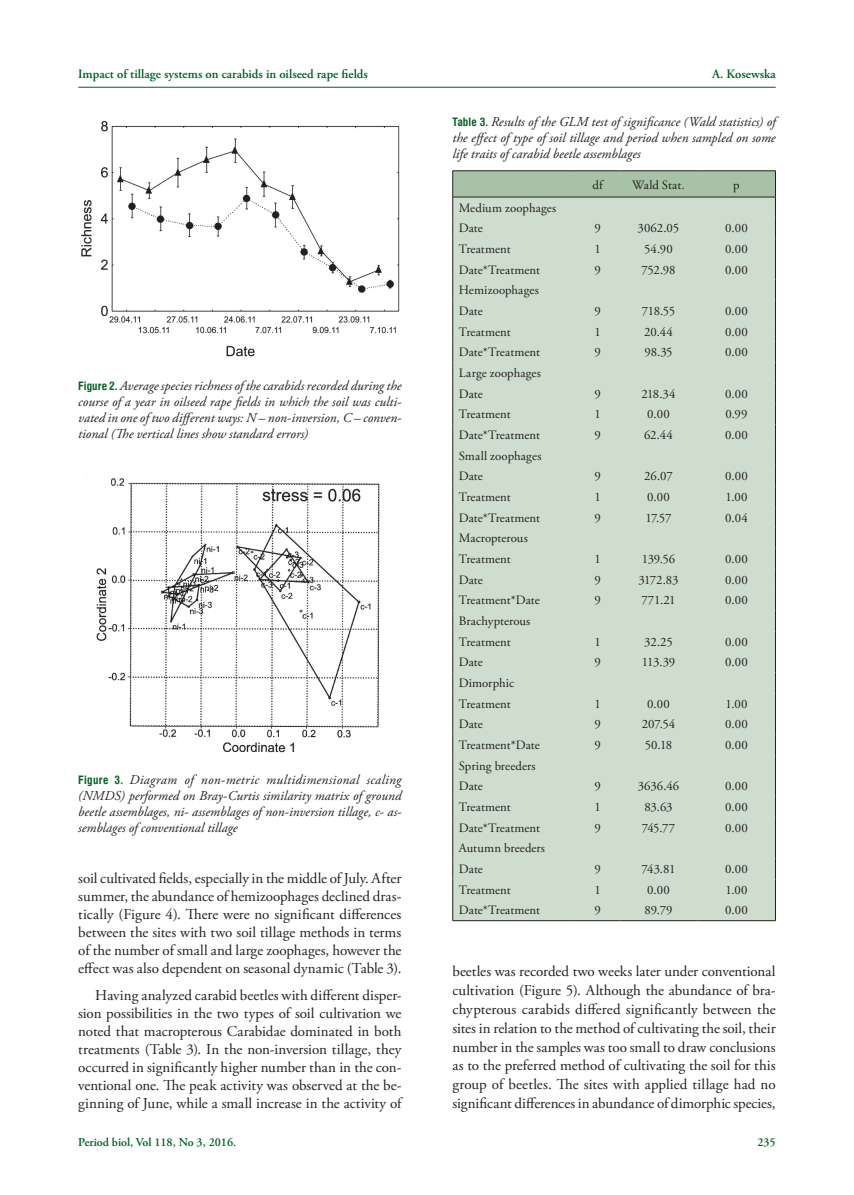
<style>
.page{position:relative;width:854px;height:1195px;background:#fff}
.page>*{position:absolute;margin:0;border:0;box-sizing:border-box;transform-origin:0 0}
.t1{font:15px/18px "Adobe Garamond Pro";color:#231f20;text-align:justify}
.t2{font:italic 13.5px/15.9px "Adobe Garamond Pro";letter-spacing:.005em;color:#231f20;text-align:justify}
.t3{font:12.75px/20.7px "Adobe Garamond Pro";color:#231f20}
.t4{font:600 12.75px "Adobe Garamond Pro";color:#006224}
.t5{font:600 12px "Adobe Garamond Pro";color:#006224}
.s1{font-family:"Swiss 721 BT";font-weight:700;font-style:normal;font-stretch:condensed;font-size:11.25px;color:#006224}
</style>
<div class="page">
<hr style="left:78px;top:87px;width:698px;height:1px;background:#006224">
<hr style="left:452px;top:170px;width:124px;height:1px;background:#231f20">
<hr style="left:576px;top:170px;width:43px;height:1px;background:#231f20">
<hr style="left:619px;top:170px;width:78px;height:1px;background:#231f20">
<hr style="left:697px;top:170px;width:79px;height:1px;background:#231f20">
<svg style="left:452px;top:171px;width:324px;height:749px;background:#c7d6c7"></svg>
<hr style="left:452px;top:920px;width:124px;height:1px;background:#231f20">
<hr style="left:576px;top:920px;width:43px;height:1px;background:#231f20">
<hr style="left:619px;top:920px;width:78px;height:1px;background:#231f20">
<hr style="left:697px;top:920px;width:79px;height:1px;background:#231f20">
<img style="left:81px;top:120px;width:319px;height:237px">
<img style="left:96px;top:478px;width:284px;height:275px">
<p class="t4" style="left:78px;top:67px;width:291px">Impact of tillage systems on carabids in oilseed rape fields</p>
<p class="t4" style="left:712px;top:67px;width:65px">A. Kosewska</p>
<p class="t2" style="left:452px;top:114px;width:325px"><span class="s1">Table 3.</span> Results of the GLM test of significance (Wald statistics) of the effect of type of soil tillage and period when sampled on some life traits of carabid beetle assemblages</p>
<p class="t3" style="left:592px;top:174px;width:12px">df</p>
<p class="t3" style="left:632px;top:174px;width:54px">Wald Stat.</p>
<p class="t3" style="left:733px;top:174px;width:8px">p</p>
<p class="t3" style="left:459px;top:198px;width:99px">Medium zoophages<br>Date</p>
<p class="t3" style="left:594px;top:218px;width:8px">9</p>
<p class="t3" style="left:637px;top:218px;width:43px">3062.05</p>
<p class="t3" style="left:725px;top:218px;width:24px">0.00</p>
<p class="t2" style="left:78px;top:378px;width:325px"><span class="s1">Figure 2.</span> Average species richness of the carabids recorded during the course of a year in oilseed rape fields in which the soil was culti&shy;vated in one of two different ways: N – non-inversion, C – conven&shy;tional (The vertical lines show standard errors)</p>
<p class="t2" style="left:78px;top:771px;width:325px"><span class="s1">Figure 3.</span> Diagram of non-metric multidimensional scaling (NMDS) performed on Bray-Curtis similarity matrix of ground beetle assemblages, ni- assemblages of non-inversion tillage, c- as&shy;semblages of conventional tillage</p>
<p class="t1" style="left:78px;top:869px;width:325px">soil cultivated fields, especially in the middle of July. After summer, the abundance of hemizoophages declined dras&shy;tically (Figure 4). There were no significant differences between the sites with two soil tillage methods in terms of the number of small and large zoophages, however the effect was also dependent on seasonal dynamic (Table 3).</p>
<p class="t1" style="left:78px;top:986px;width:325px;text-indent:17px">Having analyzed carabid beetles with different disper&shy;sion possibilities in the two types of soil cultivation we noted that macropterous Carabidae dominated in both treatments (Table 3). In the non-inversion tillage, they occurred in significantly higher number than in the con&shy;ventional one. The peak activity was observed at the be&shy;ginning of June, while a small increase in the activity of</p>
<p class="t3" style="left:459px;top:239px;width:53px">Treatment</p>
<p class="t3" style="left:594px;top:239px;width:8px">1</p>
<p class="t3" style="left:644px;top:239px;width:30px">54.90</p>
<p class="t3" style="left:725px;top:239px;width:24px">0.00</p>
<p class="t3" style="left:459px;top:259px;width:83px">Date*Treatment</p>
<p class="t3" style="left:594px;top:259px;width:8px">9</p>
<p class="t3" style="left:641px;top:259px;width:36px">752.98</p>
<p class="t3" style="left:725px;top:259px;width:24px">0.00</p>
<p class="t3" style="left:459px;top:280px;width:82px">Hemizoophages<br>Date</p>
<p class="t3" style="left:594px;top:301px;width:8px">9</p>
<p class="t3" style="left:642px;top:301px;width:35px">718.55</p>
<p class="t3" style="left:725px;top:301px;width:24px">0.00</p>
<p class="t3" style="left:459px;top:321px;width:53px">Treatment</p>
<p class="t3" style="left:594px;top:321px;width:8px">1</p>
<p class="t3" style="left:644px;top:321px;width:30px">20.44</p>
<p class="t3" style="left:725px;top:321px;width:24px">0.00</p>
<p class="t3" style="left:459px;top:342px;width:83px">Date*Treatment</p>
<p class="t3" style="left:594px;top:342px;width:8px">9</p>
<p class="t3" style="left:644px;top:342px;width:30px">98.35</p>
<p class="t3" style="left:725px;top:342px;width:24px">0.00</p>
<p class="t3" style="left:459px;top:363px;width:84px">Large zoophages<br>Date</p>
<p class="t3" style="left:594px;top:383px;width:8px">9</p>
<p class="t3" style="left:641px;top:383px;width:36px">218.34</p>
<p class="t3" style="left:725px;top:383px;width:24px">0.00</p>
<p class="t3" style="left:459px;top:404px;width:53px">Treatment</p>
<p class="t3" style="left:594px;top:404px;width:8px">1</p>
<p class="t3" style="left:647px;top:404px;width:24px">0.00</p>
<p class="t3" style="left:725px;top:404px;width:23px">0.99</p>
<p class="t3" style="left:459px;top:425px;width:83px">Date*Treatment</p>
<p class="t3" style="left:594px;top:425px;width:8px">9</p>
<p class="t3" style="left:644px;top:425px;width:30px">62.44</p>
<p class="t3" style="left:725px;top:425px;width:24px">0.00</p>
<p class="t3" style="left:459px;top:445px;width:84px">Small zoophages<br>Date</p>
<p class="t3" style="left:594px;top:466px;width:8px">9</p>
<p class="t3" style="left:644px;top:466px;width:30px">26.07</p>
<p class="t3" style="left:725px;top:466px;width:24px">0.00</p>
<p class="t3" style="left:459px;top:487px;width:53px">Treatment</p>
<p class="t3" style="left:594px;top:487px;width:8px">1</p>
<p class="t3" style="left:647px;top:487px;width:24px">0.00</p>
<p class="t3" style="left:725px;top:487px;width:24px">1.00</p>
<p class="t3" style="left:459px;top:507px;width:83px">Date*Treatment</p>
<p class="t3" style="left:594px;top:507px;width:8px">9</p>
<p class="t3" style="left:645px;top:507px;width:27px">17.57</p>
<p class="t3" style="left:725px;top:507px;width:24px">0.04</p>
<p class="t3" style="left:459px;top:528px;width:71px">Macropterous<br>Treatment</p>
<p class="t3" style="left:594px;top:549px;width:8px">1</p>
<p class="t3" style="left:642px;top:549px;width:35px">139.56</p>
<p class="t3" style="left:725px;top:549px;width:24px">0.00</p>
<p class="t3" style="left:459px;top:569px;width:26px">Date</p>
<p class="t3" style="left:594px;top:569px;width:8px">9</p>
<p class="t3" style="left:638px;top:569px;width:42px">3172.83</p>
<p class="t3" style="left:725px;top:569px;width:24px">0.00</p>
<p class="t3" style="left:459px;top:590px;width:83px">Treatment*Date</p>
<p class="t3" style="left:594px;top:590px;width:8px">9</p>
<p class="t3" style="left:641px;top:590px;width:36px">771.21</p>
<p class="t3" style="left:725px;top:590px;width:24px">0.00</p>
<p class="t3" style="left:459px;top:611px;width:73px">Brachypterous<br>Treatment</p>
<p class="t3" style="left:594px;top:631px;width:8px">1</p>
<p class="t3" style="left:644px;top:631px;width:30px">32.25</p>
<p class="t3" style="left:725px;top:631px;width:24px">0.00</p>
<p class="t3" style="left:459px;top:652px;width:26px">Date</p>
<p class="t3" style="left:594px;top:652px;width:8px">9</p>
<p class="t3" style="left:642px;top:652px;width:35px">113.39</p>
<p class="t3" style="left:725px;top:652px;width:24px">0.00</p>
<p class="t3" style="left:459px;top:673px;width:57px">Dimorphic<br>Treatment</p>
<p class="t3" style="left:594px;top:693px;width:8px">1</p>
<p class="t3" style="left:647px;top:693px;width:24px">0.00</p>
<p class="t3" style="left:725px;top:693px;width:24px">1.00</p>
<p class="t3" style="left:459px;top:714px;width:26px">Date</p>
<p class="t3" style="left:594px;top:714px;width:8px">9</p>
<p class="t3" style="left:642px;top:714px;width:35px">207.54</p>
<p class="t3" style="left:725px;top:714px;width:24px">0.00</p>
<p class="t3" style="left:459px;top:735px;width:83px">Treatment*Date</p>
<p class="t3" style="left:594px;top:735px;width:8px">9</p>
<p class="t3" style="left:645px;top:735px;width:29px">50.18</p>
<p class="t3" style="left:725px;top:735px;width:24px">0.00</p>
<p class="t3" style="left:459px;top:755px;width:78px">Spring breeders<br>Date</p>
<p class="t3" style="left:594px;top:776px;width:8px">9</p>
<p class="t3" style="left:638px;top:776px;width:43px">3636.46</p>
<p class="t3" style="left:725px;top:776px;width:24px">0.00</p>
<p class="t3" style="left:459px;top:796px;width:53px">Treatment</p>
<p class="t3" style="left:594px;top:796px;width:8px">1</p>
<p class="t3" style="left:644px;top:796px;width:30px">83.63</p>
<p class="t3" style="left:725px;top:796px;width:24px">0.00</p>
<p class="t3" style="left:459px;top:817px;width:83px">Date*Treatment</p>
<p class="t3" style="left:594px;top:817px;width:8px">9</p>
<p class="t3" style="left:642px;top:817px;width:35px">745.77</p>
<p class="t3" style="left:725px;top:817px;width:24px">0.00</p>
<p class="t3" style="left:459px;top:838px;width:88px">Autumn breeders<br>Date</p>
<p class="t3" style="left:594px;top:858px;width:8px">9</p>
<p class="t3" style="left:641px;top:858px;width:35px">743.81</p>
<p class="t3" style="left:725px;top:858px;width:24px">0.00</p>
<p class="t3" style="left:459px;top:879px;width:53px">Treatment</p>
<p class="t3" style="left:594px;top:879px;width:8px">1</p>
<p class="t3" style="left:647px;top:879px;width:24px">0.00</p>
<p class="t3" style="left:725px;top:879px;width:24px">1.00</p>
<p class="t3" style="left:459px;top:900px;width:83px">Date*Treatment</p>
<p class="t3" style="left:594px;top:900px;width:8px">9</p>
<p class="t3" style="left:645px;top:900px;width:29px">89.79</p>
<p class="t3" style="left:725px;top:900px;width:24px">0.00</p>
<p class="t1" style="left:452px;top:962px;width:325px;line-height:18.8px">beetles was recorded two weeks later under conventional cultivation (Figure 5). Although the abundance of bra&shy;chypterous carabids differed significantly between the sites in relation to the method of cultivating the soil, their number in the samples was too small to draw conclusions as to the preferred method of cultivating the soil for this group of beetles. The sites with applied tillage had no significant differences in abundance of dimorphic species,</p>
<p class="t5" style="left:78px;top:1135px;width:159px">Period biol, Vol 118, No 3, 2016.</p>
<p class="t5" style="left:757px;top:1135px;width:20px">235</p>
</div>
